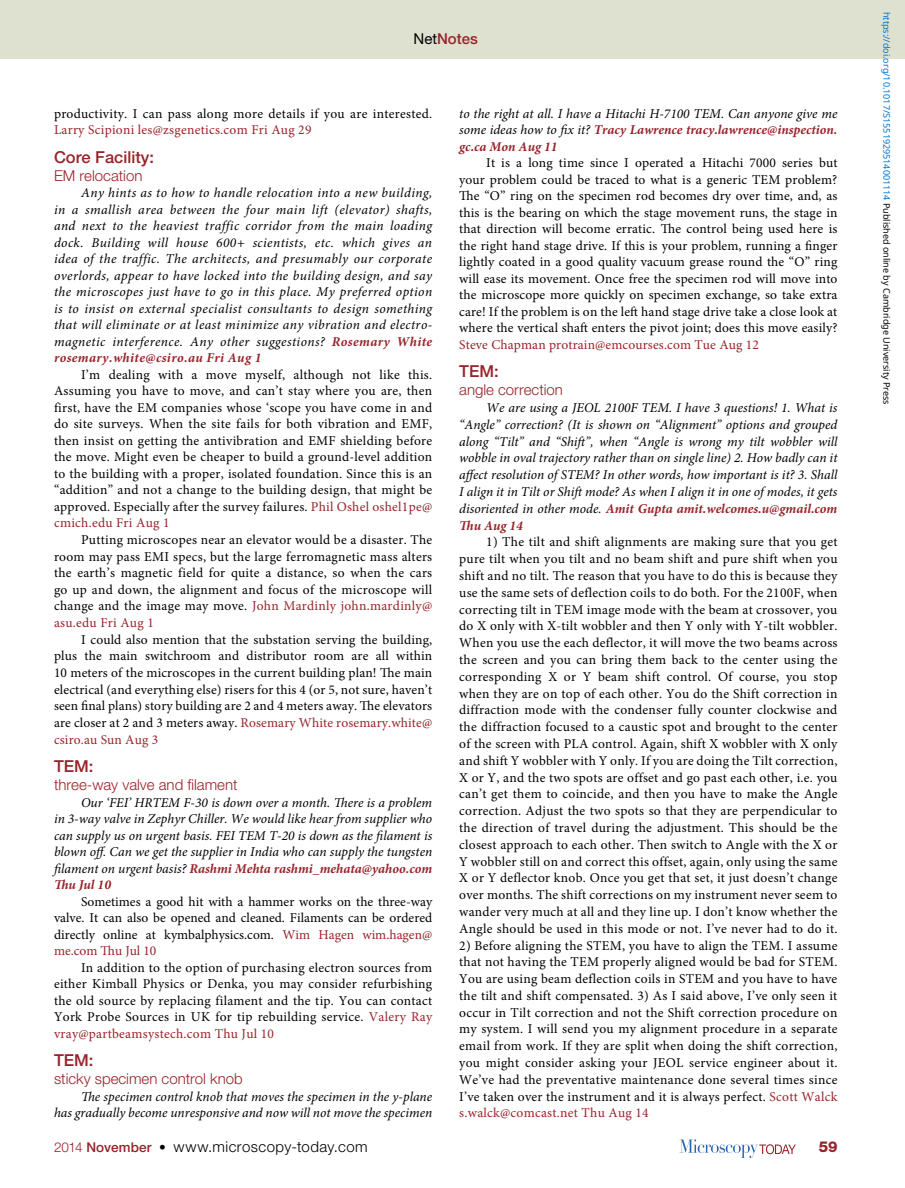
<style>
.page{position:relative;width:905px;height:1188px;background:#fff}
.page>*{position:absolute;margin:0;border:0;box-sizing:border-box;transform-origin:0 0}
.t1{font:500 16.5px "Helvetica Neue LT Std";color:#98232a}
.t2{font:300 15px "Helvetica Neue LT Std";color:#98232a}
.t3{font:300 15px "Helvetica Neue LT Std";letter-spacing:.03em;color:#000}
.t4{font:500 15px "Helvetica Neue LT Std";color:#98232a}
.t5{font:800 15px "Helvetica Neue LT Std";color:#98232a}
.t6{font:13.5px/16.8px "Minion Pro";letter-spacing:.02em;color:#000;text-align:justify}
.t7{font:italic 13.5px/16.5px "Minion Pro";color:#000;text-align:justify}
.t8{font:13.5px "Minion Pro";letter-spacing:.01em;color:#98232a}
.t9{font:9px "Noto Sans";color:#0172cf}
.s1{font-weight:400;color:#000}
.s2{font-weight:700;color:#98232a}
.s3{color:#98232a}
.s4{font-size:13.5px;color:#98232a}
.s5{font-weight:500;font-size:13.5px;color:#98232a}
.s6{font-weight:500;font-size:13.5px}
.s7{color:#000}
</style>
<div class="page">
<svg style="left:679px;top:1139px;width:116px;height:19px"></svg>
<div style="left:0;top:0;width:904px;height:58px;background:#dfe1d0"></div>
<p class="t4" style="left:413px;top:30px;width:66px"><span class="s1">Net</span>Notes</p>
<p class="t6" style="left:54px;top:105px;width:380px">productivity. I can pass along more details if you are interested.</p>
<p class="t8" style="left:54px;top:121px;width:259px">Larry Scipioni les@zsgenetics.com Fri Aug 29</p>
<p class="t1" style="left:54px;top:147px;width:101px">Core Facility:</p>
<p class="t2" style="left:54px;top:166px;width:90px">EM relocation</p>
<p class="t7" style="left:54px;top:185px;width:380px;text-indent:27px">Any hints as to how to handle relocation into a new building, in a smallish area between the four main lift (elevator) shafts, and next to the heaviest traffic corridor from the main loading dock. Building will house 600+ scientists, etc. which gives an idea of the traffic. The architects, and presumably our corporate overlords, appear to have locked into the building design, and say the microscopes just have to go in this place. My preferred option is to insist on external specialist consultants to design something that will eliminate or at least minimize any vibration and electro&shy;magnetic interference. Any other suggestions? <span class="s2">Rosemary White rosemary.white@csiro.au Fri Aug 1</span></p>
<p class="t6" style="left:54px;top:366px;width:380px;text-indent:27px">I’m dealing with a move myself, although not like this.<br>Assuming you have to move, and can’t stay where you are, then first, have the EM companies whose ‘scope you have come in and do site surveys. When the site fails for both vibration and EMF, then insist on getting the antivibration and EMF shielding before the move. Might even be cheaper to build a ground-level addition to the building with a proper, isolated foundation. Since this is an “addition” and not a change to the building design, that might be approved. Especially after the survey failures. <span class="s3">Phil Oshel oshel1pe@ cmich.edu Fri Aug 1</span></p>
<p class="t6" style="left:54px;top:531px;width:380px;text-indent:27px">Putting microscopes near an elevator would be a disaster. The room may pass EMI specs, but the large ferromagnetic mass alters the earth’s magnetic field for quite a distance, so when the cars go up and down, the alignment and focus of the microscope will change and the image may move. <span class="s3">John Mardinly john.mardinly@ asu.edu Fri Aug 1</span></p>
<p class="t6" style="left:54px;top:631px;width:380px;text-indent:27px">I could also mention that the substation serving the building, plus the main switchroom and distributor room are all within 10 meters of the microscopes in the current building plan! The main electrical (and everything else) risers for this 4 (or 5, not sure, haven’t seen final plans) story building are 2 and 4 meters away. The elevators are closer at 2 and 3 meters away. <span class="s3">Rosemary White rosemary.white@ csiro.au Sun Aug 3</span></p>
<p class="t1" style="left:54px;top:757px;width:41px">TEM:</p>
<p class="t2" style="left:54px;top:776px;width:185px">three-way valve and filament</p>
<p class="t7" style="left:54px;top:794px;width:380px;text-indent:27px">Our ‘FEI’ HRTEM F-30 is down over a month. There is a problem in 3-way valve in Zephyr Chiller. We would like hear from supplier who can supply us on urgent basis. FEI TEM T-20 is down as the filament is blown off. Can we get the supplier in India who can supply the tungsten filament on urgent basis? <span class="s2">Rashmi Mehta rashmi_mehata@yahoo.com Thu Jul 10</span></p>
<p class="t6" style="left:54px;top:893px;width:380px;text-indent:27px">Sometimes a good hit with a hammer works on the three-way valve. It can also be opened and cleaned. Filaments can be ordered directly online at kymbalphysics.com. <span class="s3">Wim Hagen wim.hagen@ me.com Thu Jul 10</span></p>
<p class="t6" style="left:54px;top:959px;width:380px;text-indent:27px">In addition to the option of purchasing electron sources from either Kimball Physics or Denka, you may consider refurbishing the old source by replacing filament and the tip. You can contact York Probe Sources in UK for tip rebuilding service. <span class="s3">Valery Ray vray@partbeamsystech.com Thu Jul 10</span></p>
<p class="t1" style="left:54px;top:1051px;width:41px">TEM:</p>
<p class="t2" style="left:54px;top:1070px;width:190px">sticky specimen control knob</p>
<p class="t7" style="left:54px;top:1088px;width:380px;text-align:right">The specimen control knob that moves the specimen in the y-plane<br>has gradually become unresponsive and now will not move the specimen</p>
<p class="t7" style="left:459px;top:105px;width:380px">to the right at all. I have a Hitachi H-7100 TEM. Can anyone give me some ideas how to fix it? <span class="s2">Tracy Lawrence tracy.lawrence@inspection. gc.ca Mon Aug 11</span></p>
<p class="t6" style="left:459px;top:155px;width:380px;text-indent:27px">It is a long time since I operated a Hitachi 7000 series but your problem could be traced to what is a generic TEM problem?<br>The “O” ring on the specimen rod becomes dry over time, and, as this is the bearing on which the stage movement runs, the stage in that direction will become erratic. The control being used here is the right hand stage drive. If this is your problem, running a finger lightly coated in a good quality vacuum grease round the “O” ring will ease its movement. Once free the specimen rod will move into the microscope more quickly on specimen exchange, so take extra care! If the problem is on the left hand stage drive take a close look at where the vertical shaft enters the pivot joint; does this move easily?</p>
<p class="t8" style="left:459px;top:335px;width:301px">Steve Chapman protrain@emcourses.com Tue Aug 12</p>
<p class="t1" style="left:459px;top:362px;width:41px">TEM:</p>
<p class="t2" style="left:459px;top:381px;width:105px">angle correction</p>
<p class="t7" style="left:459px;top:399px;width:380px;text-indent:27px">We are using a JEOL 2100F TEM. I have 3 questions! 1. What is “Angle” correction? (It is shown on “Alignment” options and grouped along “Tilt” and “Shift”, when “Angle is wrong my tilt wobbler will wobble in oval trajectory rather than on single line) 2. How badly can it affect resolution of STEM? In other words, how important is it? 3. Shall I align it in Tilt or Shift mode? As when I align it in one of modes, it gets disoriented in other mode. <span class="s2">Amit Gupta amit.welcomes.u@gmail.com Thu Aug 14</span></p>
<p class="t6" style="left:459px;top:534px;width:380px;text-indent:27px">1) The tilt and shift alignments are making sure that you get pure tilt when you tilt and no beam shift and pure shift when you shift and no tilt. The reason that you have to do this is because they use the same sets of deflection coils to do both. For the 2100F, when correcting tilt in TEM image mode with the beam at crossover, you do X only with X-tilt wobbler and then Y only with Y-tilt wobbler.<br>When you use the each deflector, it will move the two beams across the screen and you can bring them back to the center using the corresponding X or Y beam shift control. Of course, you stop when they are on top of each other. You do the Shift correction in diffraction mode with the condenser fully counter clockwise and the diffraction focused to a caustic spot and brought to the center of the screen with PLA control. Again, shift X wobbler with X only and shift Y wobbler with Y only. If you are doing the Tilt correction, X or Y, and the two spots are offset and go past each other, i.e. you can’t get them to coincide, and then you have to make the Angle correction. Adjust the two spots so that they are perpendicular to the direction of travel during the adjustment. This should be the closest approach to each other. Then switch to Angle with the X or Y wobbler still on and correct this offset, again, only using the same X or Y deflector knob. Once you get that set, it just doesn’t change over months. The shift corrections on my instrument never seem to wander very much at all and they line up. I don’t know whether the Angle should be used in this mode or not. I’ve never had to do it.</p>
<p class="t6" style="left:459px;top:937px;width:380px">2) Before aligning the STEM, you have to align the TEM. I assume that not having the TEM properly aligned would be bad for STEM.<br>You are using beam deflection coils in STEM and you have to have the tilt and shift compensated. 3) As I said above, I’ve only seen it occur in Tilt correction and not the Shift correction procedure on my system. I will send you my alignment procedure in a separate email from work. If they are split when doing the shift correction, you might consider asking your JEOL service engineer about it.<br>We’ve had the preventative maintenance done several times since I’ve taken over the instrument and it is always perfect. <span class="s3">Scott Walck s.walck@comcast.net Thu Aug 14</span></p>
<p class="t3" style="left:54px;top:1137px;width:315px"><span class="s4">2014</span> <span class="s5">November</span> <span class="s6">•</span> www.microscopy-today.com</p>
<p class="t5" style="left:818px;top:1138px;width:20px">59</p>
<p class="t9" style="left:893px;top:12px;width:394px;rotate:90deg">https://doi.org/10.1017/S1551929514001114 <span class="s7">Published online by Cambridge University Press</span></p>
</div>
